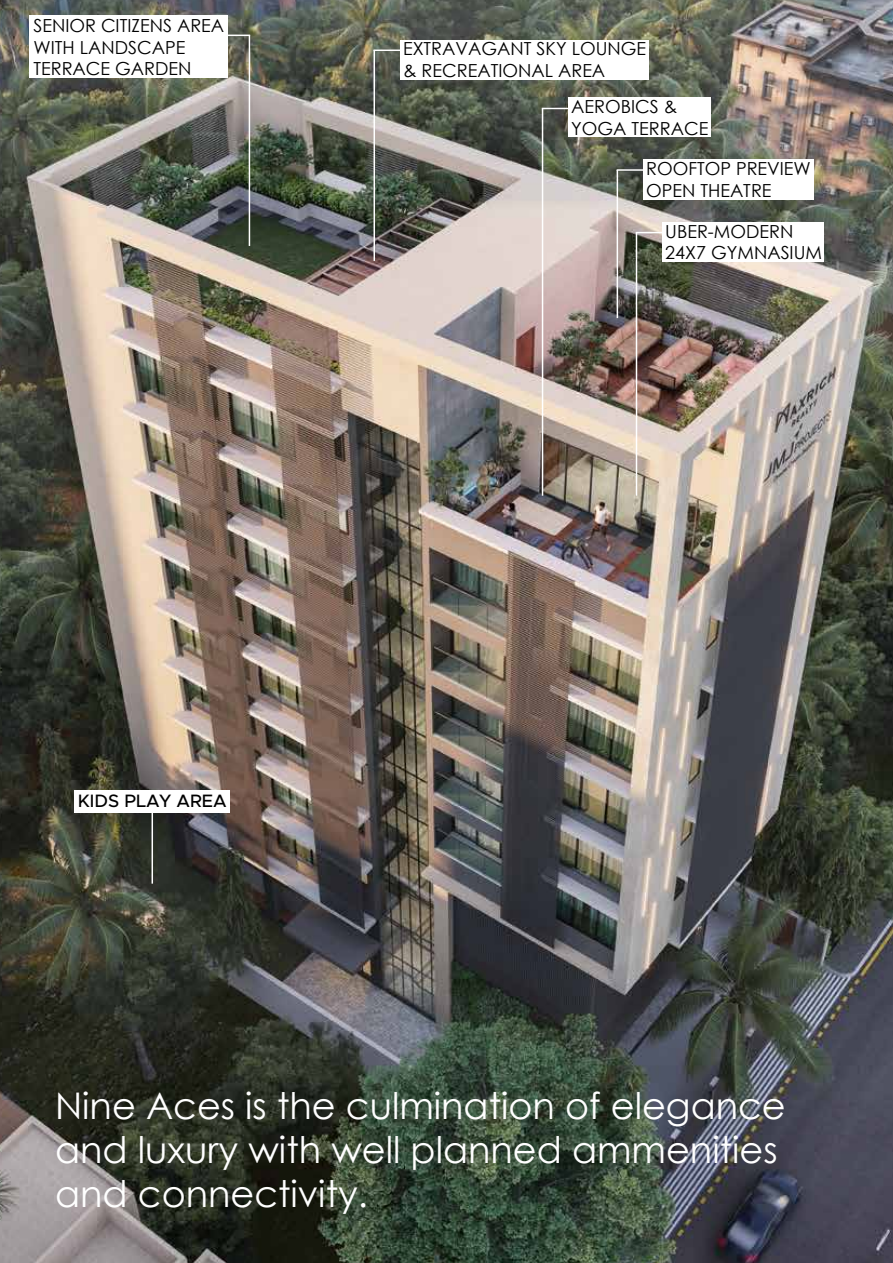
<style>
.page{position:relative;width:893px;height:1263px;background:#fff}
.page>*{position:absolute;margin:0;border:0;box-sizing:border-box;transform-origin:0 0}
.t1{font:36.75px/44.1px "Century Gothic";color:#fff}
.t2{font:18px/21.6px "Century Gothic";color:#010101}
.t3{font:500 18px "Metropolis";color:#010101}
</style>
<div class="page">
<img style="left:0;top:0;width:893px;height:1263px">
<hr style="left:617px;top:170px;width:1px;height:148px;background:#fff">
<hr style="left:617px;top:169px;width:44px;height:2px;background:#fff">
<div style="left:643px;top:160px;width:170px;height:40px;background:#fff"></div>
<hr style="left:636px;top:233px;width:1px;height:263px;background:#fff">
<hr style="left:636px;top:232px;width:44px;height:1px;background:#fff">
<div style="left:662px;top:223px;width:162px;height:39px;background:#fff"></div>
<hr style="left:152px;top:811px;width:1px;height:73px;background:#fff">
<div style="left:74px;top:790px;width:156px;height:23px;background:#fff"></div>
<hr style="left:373px;top:50px;width:2px;height:211px;background:#fff">
<hr style="left:374px;top:50px;width:44px;height:1px;background:#fff">
<div style="left:400px;top:40px;width:249px;height:40px;background:#fff"></div>
<hr style="left:249px;top:35px;width:1px;height:211px;background:#fff">
<hr style="left:205px;top:35px;width:45px;height:1px;background:#fff">
<div style="left:29px;top:15px;width:199px;height:63px;background:#fff"></div>
<hr style="left:542px;top:108px;width:1px;height:388px;background:#fff">
<hr style="left:542px;top:108px;width:44px;height:1px;background:#fff">
<div style="left:568px;top:97px;width:143px;height:40px;background:#fff"></div>
<p class="t2" style="left:33px;top:14px;width:192px">SENIOR CITIZENS AREA<br>WITH LANDSCAPE<br>TERRACE GARDEN</p>
<p class="t2" style="left:403px;top:38px;width:245px">EXTRAVAGANT SKY LOUNGE &amp; RECREATIONAL AREA</p>
<p class="t2" style="left:571px;top:96px;width:139px">AEROBICS &amp;<br>YOGA TERRACE</p>
<p class="t2" style="left:646px;top:157px;width:166px">ROOFTOP PREVIEW<br>OPEN THEATRE</p>
<p class="t2" style="left:665px;top:220px;width:158px">UBER-MODERN<br>24X7 GYMNASIUM</p>
<p class="t3" style="left:78px;top:790px;width:151px">KIDS PLAY AREA</p>
<h1 class="t1" style="left:55px;top:1083px;width:732px">Nine Aces is the culmination of elegance and luxury with well planned ammenities and connectivity.</h1>
</div>
